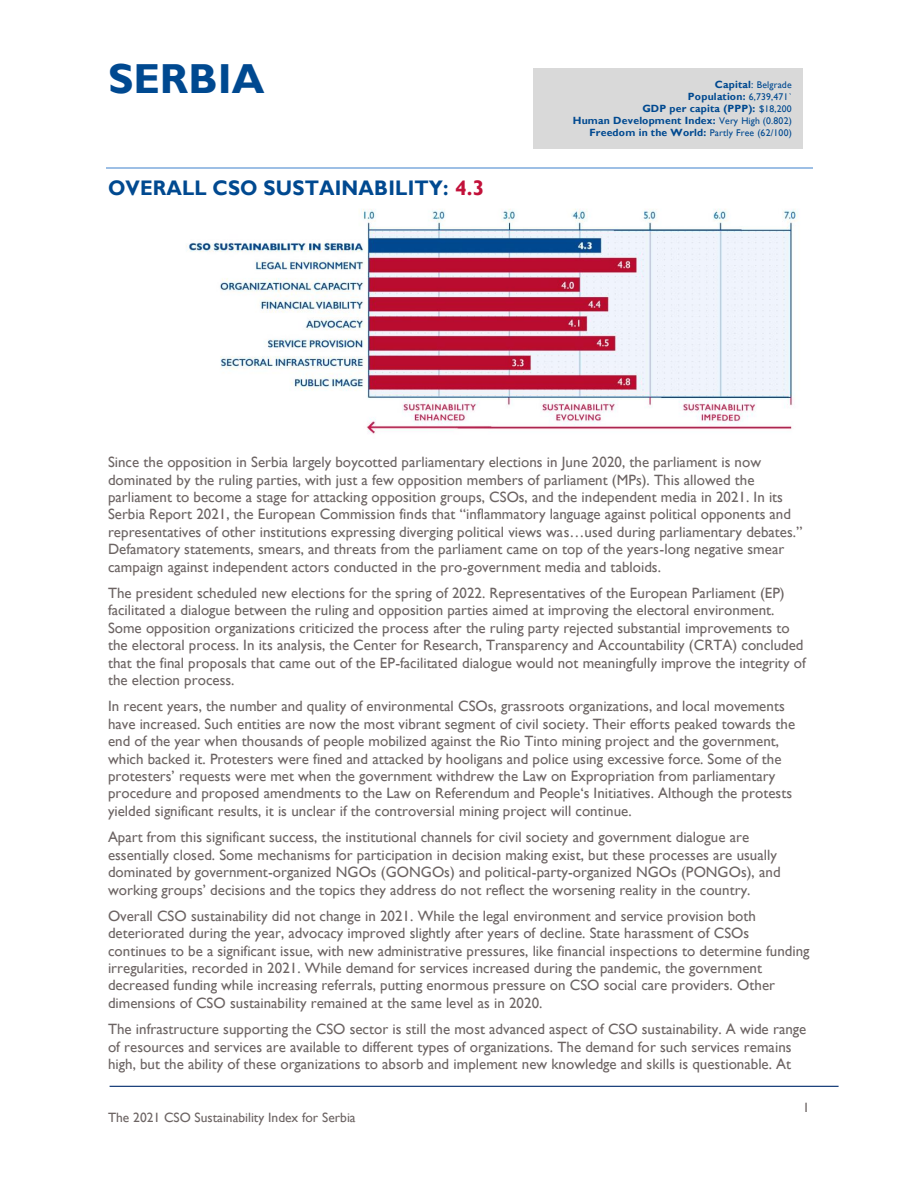
<style>
.page{position:relative;width:918px;height:1188px;background:#fff}
.page>*{position:absolute;margin:0;border:0;box-sizing:border-box;transform-origin:0 0}
.t1{font:700 42px "Gill Sans";color:#004990}
.t2{font:700 21px "Gill Sans";letter-spacing:.01em;color:#004990;scale:.95 1}
.t3{font:15px/17.4px "Gill Sans";color:#6c6463}
.t4{font:13.5px "Gill Sans";color:#6c6463}
.t5{font:700 10.5px/12.1px "Gill Sans";letter-spacing:.02em;color:#004990;text-align:right}
.t6{font:9.75px "Gill Sans";letter-spacing:.015em;color:#004990}
.s1{color:#c2113a}
.s2{font-weight:700;font-size:10.5px}
.s3{font-size:10.5px}
.s4{font-weight:400;font-size:9.75px}
</style>
<div class="page">
<div style="left:533px;top:68px;width:270px;height:81px;background:#d9d9d9"></div>
<hr style="left:110px;top:1086px;width:729px;height:1px;background:#002a6c">
<hr style="left:106px;top:167px;width:706px;height:1px;background:#9dbfe5">
<img style="left:186px;top:209px;width:612px;height:225px">
<h1 class="t1" style="left:108px;top:54px;width:158px">SERBIA</h1>
<h2 class="t2" style="left:108px;top:176px;width:398px">OVERALL CSO SUSTAINABILITY: <span class="s1">4.3</span></h2>
<p class="t6" style="left:715px;top:79px;width:79px"><span class="s2">Capital</span><span class="s3">:</span> Belgrade</p>
<p class="t5" style="left:573px;top:90px;width:221px">Population: <span class="s4">6,739,471`<br></span>GDP per capita (PPP): <span class="s4">$18,200<br></span>Human Development Index: <span class="s4">Very High (0.802)<br></span>Freedom in the World: <span class="s4">Partly Free (62/100)</span></p>
<p class="t3" style="left:108px;top:453px;width:696px">Since the opposition in Serbia largely boycotted parliamentary elections in June 2020, the parliament is now dominated by the ruling parties, with just a few opposition members of parliament (MPs). This allowed the parliament to become a stage for attacking opposition groups, CSOs, and the independent media in 2021. In its Serbia Report 2021, the European Commission finds that “inflammatory language against political opponents and representatives of other institutions expressing diverging political views was…used during parliamentary debates.” Defamatory statements, smears, and threats from the parliament came on top of the years-long negative smear campaign against independent actors conducted in the pro-government media and tabloids.</p>
<p class="t3" style="left:108px;top:584px;width:699px">The president scheduled new elections for the spring of 2022. Representatives of the European Parliament (EP) facilitated a dialogue between the ruling and opposition parties aimed at improving the electoral environment.<br>Some opposition organizations criticized the process after the ruling party rejected substantial improvements to the electoral process. In its analysis, the Center for Research, Transparency and Accountability (CRTA) concluded that the final proposals that came out of the EP-facilitated dialogue would not meaningfully improve the integrity of the election process.</p>
<p class="t3" style="left:108px;top:698px;width:689px">In recent years, the number and quality of environmental CSOs, grassroots organizations, and local movements have increased. Such entities are now the most vibrant segment of civil society. Their efforts peaked towards the end of the year when thousands of people mobilized against the Rio Tinto mining project and the government, which backed it. Protesters were fined and attacked by hooligans and police using excessive force. Some of the protesters’ requests were met when the government withdrew the Law on Expropriation from parliamentary procedure and proposed amendments to the Law on Referendum and People‘s Initiatives. Although the protests yielded significant results, it is unclear if the controversial mining project will continue.</p>
<p class="t3" style="left:108px;top:828px;width:674px">Apart from this significant success, the institutional channels for civil society and government dialogue are essentially closed. Some mechanisms for participation in decision making exist, but these processes are usually dominated by government-organized NGOs (GONGOs) and political-party-organized NGOs (PONGOs), and working groups’ decisions and the topics they address do not reflect the worsening reality in the country.</p>
<p class="t3" style="left:108px;top:907px;width:703px">Overall CSO sustainability did not change in 2021. While the legal environment and service provision both deteriorated during the year, advocacy improved slightly after years of decline. State harassment of CSOs continues to be a significant issue, with new administrative pressures, like financial inspections to determine funding irregularities, recorded in 2021. While demand for services increased during the pandemic, the government decreased funding while increasing referrals, putting enormous pressure on CSO social care providers. Other dimensions of CSO sustainability remained at the same level as in 2020.</p>
<p class="t3" style="left:108px;top:1020px;width:700px">The infrastructure supporting the CSO sector is still the most advanced aspect of CSO sustainability. A wide range of resources and services are available to different types of organizations. The demand for such services remains high, but the ability of these organizations to absorb and implement new knowledge and skills is questionable. At</p>
<p class="t4" style="left:108px;top:1110px;width:249px">The 2021 CSO Sustainability Index for Serbia</p>
<p class="t4" style="left:803px;top:1099px;width:8px">1</p>
</div>
